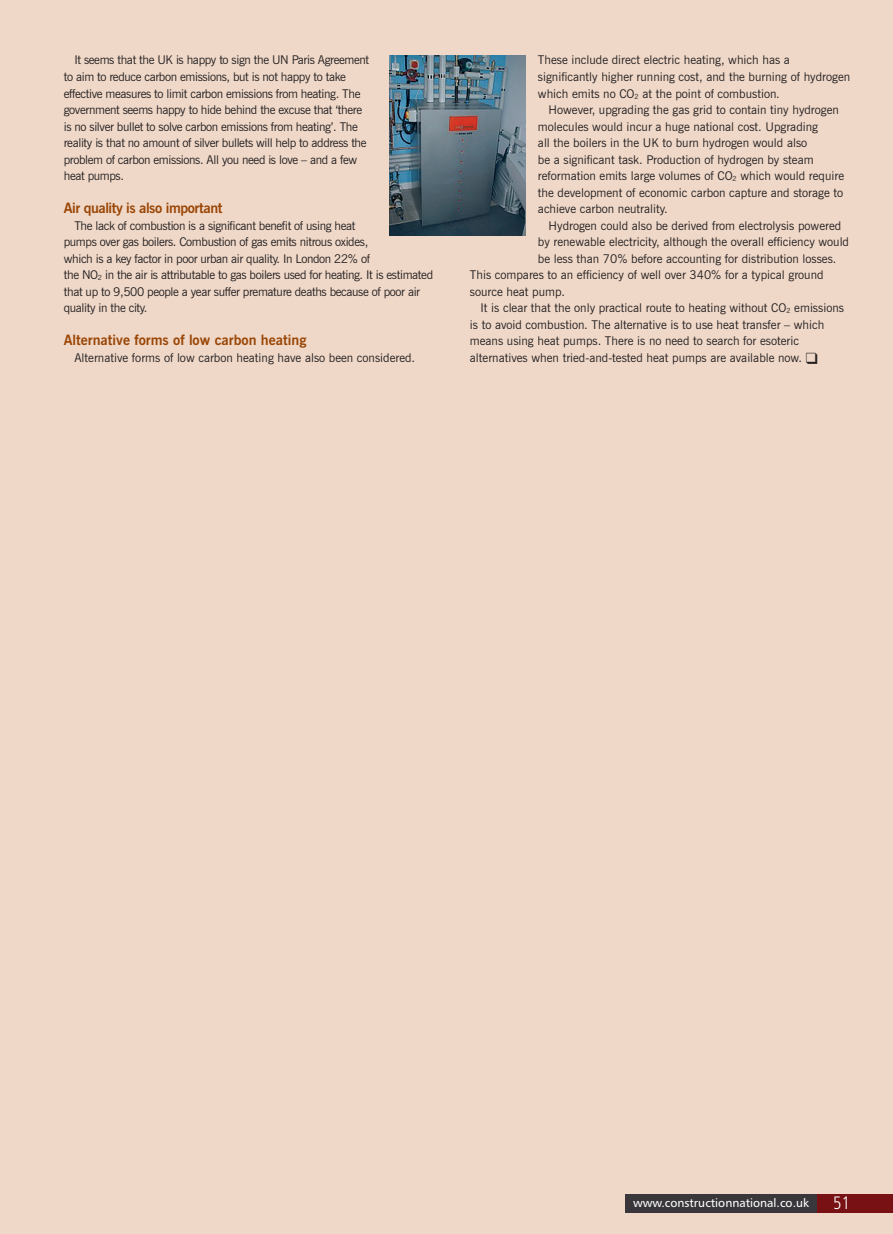
<style>
.page{position:relative;width:893px;height:1234px;background:#fff}
.page>*{position:absolute;margin:0;border:0;box-sizing:border-box;transform-origin:0 0}
.t1{font:18px "Humanist 777 BT Light Condensed B";color:#fff}
.Text_Subhead{font:700 14.25px "News Gothic BT";color:#9a4606}
.Text_Subhead-2{font:700 14.25px "News Gothic BT";letter-spacing:-.03em;color:#9a4606}
.Body_Copy{font:12px/16.5px "News Gothic BT";color:#231f20}
.Body_Copy-2{font:12px/16.5px "News Gothic BT";letter-spacing:-.03em;color:#231f20}
.t2{font:12px "Humanist 777 BT Roman B";color:#fff}
</style>
<div class="page">
<div style="left:0;top:0;width:893px;height:1233px;background:#efd8c8"></div>
<div style="left:817px;top:1194px;width:76px;height:18px;background:#781113"></div>
<div style="left:625px;top:1194px;width:192px;height:18px;background:#39373b"></div>
<img style="left:389px;top:55px;width:136px;height:181px">
<p class="Body_Copy-2" style="left:64px;top:52px;width:307px;text-indent:11px">It seems that the UK is happy to sign the UN Paris Agreement to aim to reduce carbon emissions, but is not happy to take effective measures to limit carbon emissions from heating. The government seems happy to hide behind the excuse that ‘there is no silver bullet to solve carbon emissions from heating’. The reality is that no amount of silver bullets will help to address the problem of carbon emissions. All you need is love – and a few heat pumps.</p>
<p class="Text_Subhead-2" style="left:64px;top:199px;width:160px">Air quality is also important</p>
<p class="Body_Copy-2" style="left:64px;top:217px;width:371px;text-indent:11px">The lack of combustion is a significant benefit of using heat<br>pumps over gas boilers. Combustion of gas emits nitrous oxides,<br>which is a key factor in poor urban air quality. In London 22% of<br>the NO<sub>2</sub> in the air is attributable to gas boilers used for heating. It is estimated that up to 9,500 people a year suffer premature deaths because of poor air quality in the city.</p>
<p class="Text_Subhead" style="left:64px;top:331px;width:244px">Alternative forms of low carbon heating</p>
<p class="Body_Copy" style="left:74px;top:349px;width:342px">Alternative forms of low carbon heating have also been considered.</p>
<p class="Body_Copy" style="left:538px;top:52px;width:314px">These include direct electric heating, which has a significantly higher running cost, and the burning of hydrogen which emits no CO<sub>2</sub> at the point of combustion.</p>
<p class="Body_Copy" style="left:538px;top:101px;width:308px;text-indent:11px">However, upgrading the gas grid to contain tiny hydrogen molecules would incur a huge national cost. Upgrading<br>all the boilers in the UK to burn hydrogen would also<br>be a significant task. Production of hydrogen by steam reformation emits large volumes of CO<sub>2</sub> which would require the development of economic carbon capture and storage to achieve carbon neutrality.</p>
<p class="Body_Copy" style="left:549px;top:217px;width:294px">Hydrogen could also be derived from electrolysis powered</p>
<p class="Body_Copy" style="left:538px;top:233px;width:313px">by renewable electricity, although the overall efficiency would</p>
<p class="Body_Copy" style="left:538px;top:250px;width:300px">be less than 70% before accounting for distribution losses.</p>
<p class="Body_Copy" style="left:470px;top:266px;width:355px">This compares to an efficiency of well over 340% for a typical ground</p>
<p class="Body_Copy" style="left:470px;top:283px;width:97px">source heat pump.</p>
<p class="Body_Copy" style="left:470px;top:299px;width:376px;text-indent:11px">It is clear that the only practical route to heating without CO<sub>2</sub> emissions is to avoid combustion. The alternative is to use heat transfer – which means using heat pumps. There is no need to search for esoteric alternatives when tried-and-tested heat pumps are available now. ❑</p>
<p class="t2" style="left:633px;top:1195px;width:178px">www.constructionnational.co.uk</p>
<p class="t1" style="left:833px;top:1191px;width:19px">51</p>
</div>
